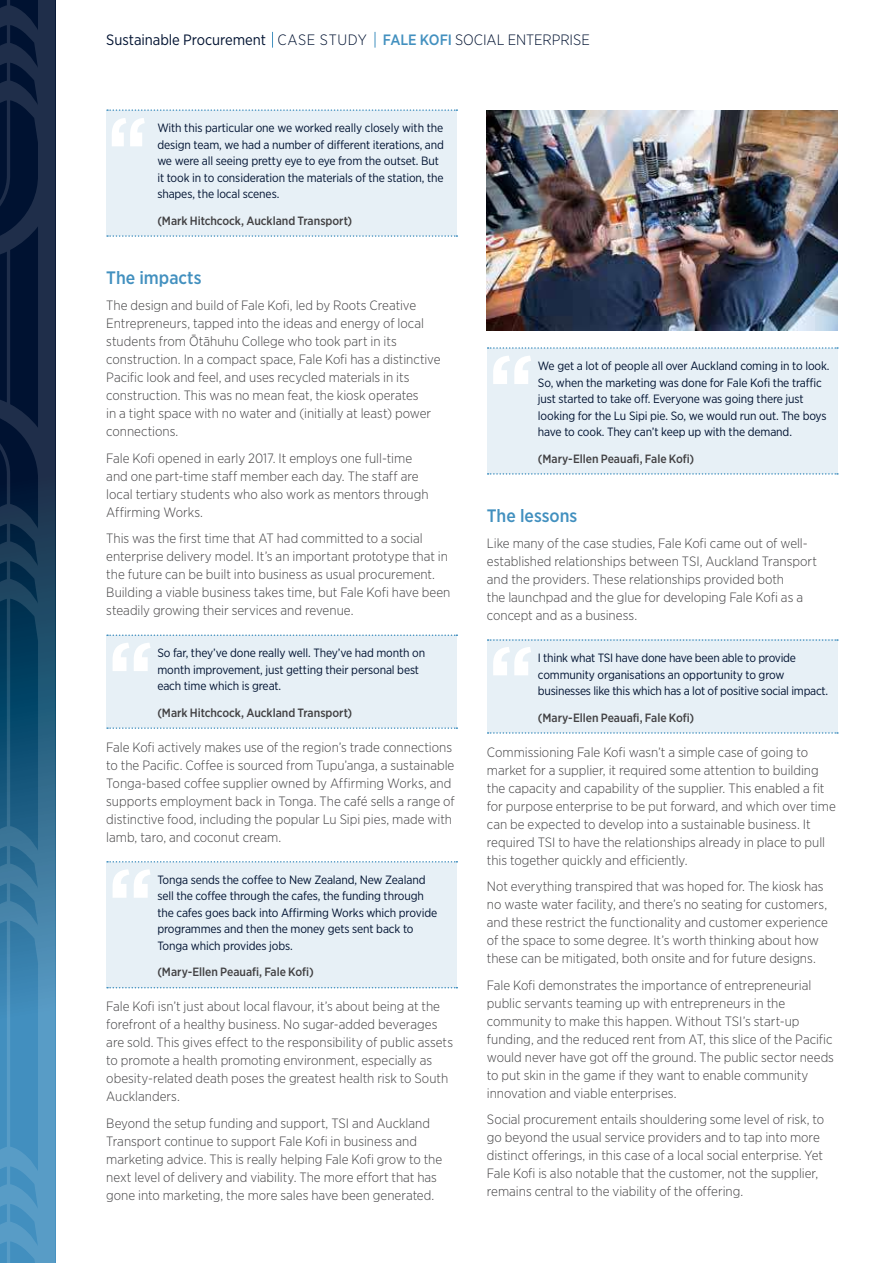
<style>
.page{position:relative;width:893px;height:1263px;background:#fff}
.page>*{position:absolute;margin:0;border:0;box-sizing:border-box;transform-origin:0 0}
.t1{font:500 18px "Gotham Narrow";color:#4290bf}
.t2{font:300 15px "Gotham Narrow";letter-spacing:-.005em;color:#001231}
.t3{font:300 13.5px/18px "Gotham Narrow";color:#414042}
.t4{font:12px/16.5px "Gotham Narrow";letter-spacing:-.01em;color:#001231}
.t5{font:500 12px "Gotham Narrow";color:#414042}
.s1{font-weight:400}
.s2{font-weight:500;color:#4290bf}
</style>
<div class="page">
<svg style="left:0;top:0;width:55px;height:1263px"></svg>
<div style="left:106px;top:111px;width:351px;height:125px;background:#e7f0f6"></div>
<svg style="left:112px;top:118px;width:33px;height:28px"></svg>
<svg style="left:272px;top:32px;width:1px;height:16px"></svg>
<svg style="left:375px;top:32px;width:1px;height:16px"></svg>
<div style="left:106px;top:862px;width:351px;height:126px;background:#e7f0f6"></div>
<div style="left:487px;top:348px;width:351px;height:126px;background:#e7f0f6"></div>
<div style="left:487px;top:639px;width:351px;height:94px;background:#e7f0f6"></div>
<div style="left:106px;top:635px;width:351px;height:93px;background:#e7f0f6"></div>
<svg style="left:113px;top:643px;width:37px;height:28px"></svg>
<svg style="left:113px;top:869px;width:37px;height:29px"></svg>
<svg style="left:493px;top:356px;width:38px;height:28px"></svg>
<svg style="left:493px;top:647px;width:38px;height:28px"></svg>
<svg style="left:107px;top:109px;width:350px;height:2px"></svg>
<svg style="left:107px;top:235px;width:350px;height:2px"></svg>
<svg style="left:107px;top:634px;width:350px;height:2px"></svg>
<svg style="left:107px;top:727px;width:350px;height:2px"></svg>
<svg style="left:107px;top:861px;width:350px;height:1px"></svg>
<svg style="left:107px;top:987px;width:350px;height:1px"></svg>
<svg style="left:488px;top:347px;width:350px;height:2px"></svg>
<svg style="left:488px;top:473px;width:350px;height:2px"></svg>
<svg style="left:488px;top:639px;width:350px;height:2px"></svg>
<svg style="left:488px;top:732px;width:350px;height:2px"></svg>
<img style="left:487px;top:111px;width:351px;height:220px">
<p class="t2" style="left:106px;top:30px;width:485px"><span class="s1">Sustainable Procurement</span> CASE STUDY <span class="s2">FALE KOFI</span> SOCIAL ENTERPRISE</p>
<p class="t4" style="left:157px;top:119px;width:288px">With this particular one we worked really closely with the design team, we had a number of different iterations, and we were all seeing pretty eye to eye from the outset. But it took in to consideration the materials of the station, the shapes, the local scenes.</p>
<p class="t5" style="left:157px;top:213px;width:196px">(Mark Hitchcock, Auckland Transport)</p>
<h1 class="t1" style="left:106px;top:266px;width:97px">The impacts</h1>
<p class="t3" style="left:106px;top:296px;width:336px">The design and build of Fale Kofi, led by Roots Creative Entrepreneurs, tapped into the ideas and energy of local students from Ōtāhuhu College who took part in its construction. In a compact space, Fale Kofi has a distinctive Pacific look and feel, and uses recycled materials in its construction. This was no mean feat, the kiosk operates<br>in a tight space with no water and (initially at least) power connections.</p>
<p class="t3" style="left:106px;top:449px;width:324px">Fale Kofi opened in early 2017. It employs one full-time and one part-time staff member each day. The staff are local tertiary students who also work as mentors through Affirming Works.</p>
<p class="t3" style="left:106px;top:529px;width:346px">This was the first time that AT had committed to a social enterprise delivery model. It’s an important prototype that in the future can be built into business as usual procurement.<br>Building a viable business takes time, but Fale Kofi have been steadily growing their services and revenue.</p>
<p class="t4" style="left:157px;top:644px;width:269px">So far, they’ve done really well. They’ve had month on month improvement, just getting their personal best each time which is great.</p>
<p class="t5" style="left:157px;top:705px;width:196px">(Mark Hitchcock, Auckland Transport)</p>
<p class="t3" style="left:106px;top:738px;width:350px">Fale Kofi actively makes use of the region’s trade connections to the Pacific. Coffee is sourced from Tupu’anga, a sustainable Tonga-based coffee supplier owned by Affirming Works, and supports employment back in Tonga. The café sells a range of distinctive food, including the popular Lu Sipi pies, made with lamb, taro, and coconut cream.</p>
<p class="t4" style="left:157px;top:871px;width:281px">Tonga sends the coffee to New Zealand, New Zealand sell the coffee through the cafes, the funding through the cafes goes back into Affirming Works which provide programmes and then the money gets sent back to Tonga which provides jobs.</p>
<p class="t5" style="left:157px;top:964px;width:158px">(Mary-Ellen Peauafi, Fale Kofi)</p>
<p class="t3" style="left:106px;top:997px;width:348px">Fale Kofi isn’t just about local flavour, it’s about being at the forefront of a healthy business. No sugar-added beverages are sold. This gives effect to the responsibility of public assets to promote a health promoting environment, especially as obesity-related death poses the greatest health risk to South Aucklanders.</p>
<p class="t3" style="left:106px;top:1114px;width:337px">Beyond the setup funding and support, TSI and Auckland Transport continue to support Fale Kofi in business and marketing advice. This is really helping Fale Kofi grow to the next level of delivery and viability. The more effort that has gone into marketing, the more sales have been generated.</p>
<p class="t4" style="left:538px;top:357px;width:293px">We get a lot of people all over Auckland coming in to look.<br>So, when the marketing was done for Fale Kofi the traffic just started to take off. Everyone was going there just looking for the Lu Sipi pie. So, we would run out. The boys have to cook. They can’t keep up with the demand.</p>
<p class="t5" style="left:538px;top:451px;width:158px">(Mary-Ellen Peauafi, Fale Kofi)</p>
<h1 class="t1" style="left:487px;top:504px;width:92px">The lessons</h1>
<p class="t3" style="left:487px;top:534px;width:332px">Like many of the case studies, Fale Kofi came out of well&shy;established relationships between TSI, Auckland Transport and the providers. These relationships provided both<br>the launchpad and the glue for developing Fale Kofi as a concept and as a business.</p>
<p class="t4" style="left:538px;top:649px;width:292px">I think what TSI have done have been able to provide community organisations an opportunity to grow businesses like this which has a lot of positive social impact.</p>
<p class="t5" style="left:538px;top:710px;width:158px">(Mary-Ellen Peauafi, Fale Kofi)</p>
<p class="t3" style="left:487px;top:742px;width:350px">Commissioning Fale Kofi wasn’t a simple case of going to market for a supplier, it required some attention to building the capacity and capability of the supplier. This enabled a fit for purpose enterprise to be put forward, and which over time can be expected to develop into a sustainable business. It required TSI to have the relationships already in place to pull this together quickly and efficiently.</p>
<p class="t3" style="left:487px;top:877px;width:343px">Not everything transpired that was hoped for. The kiosk has no waste water facility, and there’s no seating for customers, and these restrict the functionality and customer experience of the space to some degree. It’s worth thinking about how these can be mitigated, both onsite and for future designs.</p>
<p class="t3" style="left:487px;top:975px;width:349px">Fale Kofi demonstrates the importance of entrepreneurial public servants teaming up with entrepreneurs in the community to make this happen. Without TSI’s start-up funding, and the reduced rent from AT, this slice of the Pacific would never have got off the ground. The public sector needs to put skin in the game if they want to enable community innovation and viable enterprises.</p>
<p class="t3" style="left:487px;top:1110px;width:339px">Social procurement entails shouldering some level of risk, to go beyond the usual service providers and to tap into more distinct offerings, in this case of a local social enterprise. Yet Fale Kofi is also notable that the customer, not the supplier, remains central to the viability of the offering.</p>
</div>
